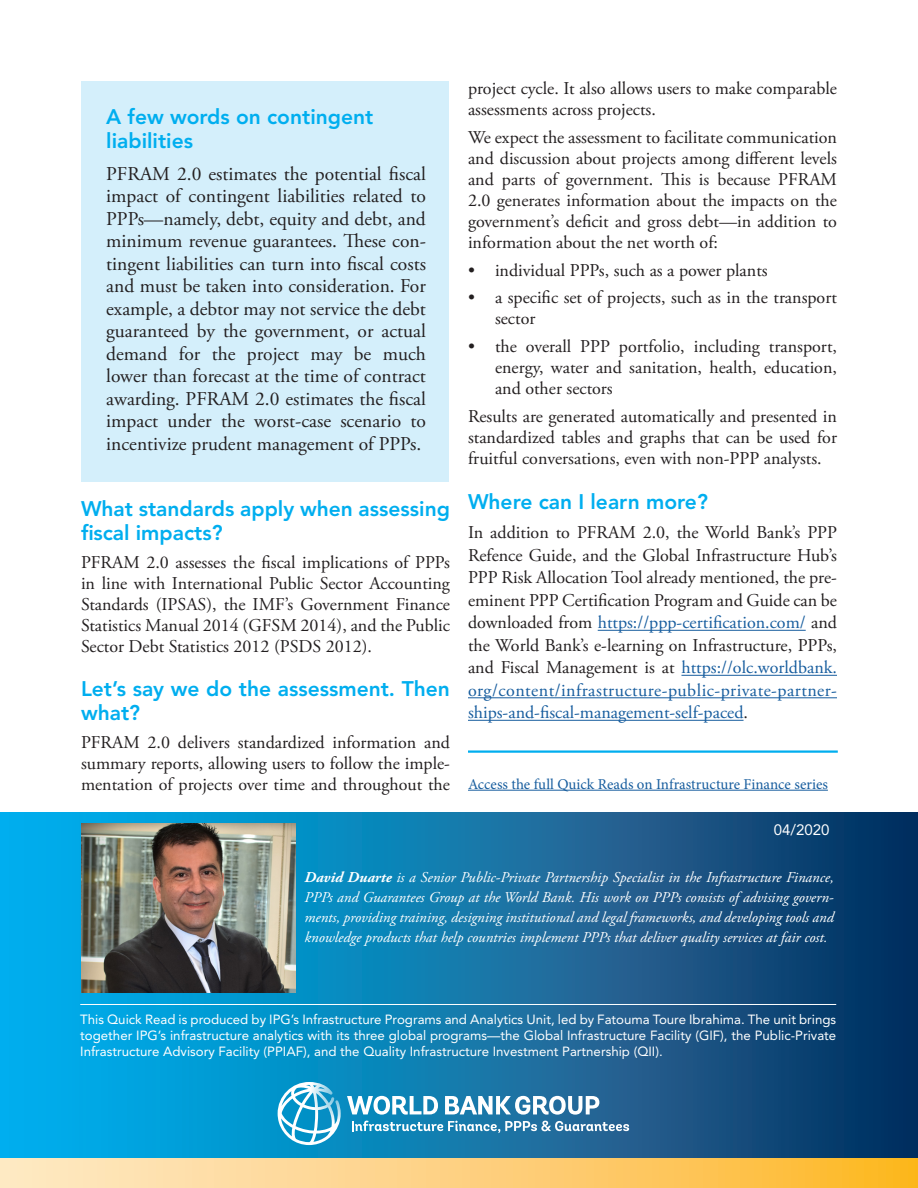
<style>
.page{position:relative;width:918px;height:1188px;background:#fff}
.page>*{position:absolute;margin:0;border:0;box-sizing:border-box;transform-origin:0 0}
.Questions{font:800 21px/24px "Avenir LT Std";color:#00aeef}
.Answers{font:19.5px/22.5px "Adobe Garamond Pro";color:#231f20;text-align:justify}
.Answers-2{font:18px/21px "Adobe Garamond Pro";color:#231f20;text-align:justify}
.Answers-3{font:italic 15px/20.2px "Adobe Garamond Pro";color:#fff;text-align:justify}
.t1{font:15px "Minion Pro";color:#175d9e}
.Questions-2{font:15px "Avenir LT Std";color:#fff}
.Questions-3{font:13.35px/15.9px "Avenir LT Std";color:#fff;text-align:justify}
.s1{color:#175d9e}
.s2{font-weight:700}
</style>
<div class="page">
<svg style="left:0;top:812px;width:918px;height:346px;background:#0e70a4"></svg>
<svg style="left:347px;top:1096px;width:252px;height:19px"></svg>
<svg style="left:352px;top:1121px;width:277px;height:12px"></svg>
<svg style="left:278px;top:1082px;width:63px;height:63px"></svg>
<hr style="left:598px;top:630px;width:208px;height:1px;background:#175d9e">
<hr style="left:681px;top:675px;width:156px;height:1px;background:#175d9e">
<hr style="left:468px;top:697px;width:369px;height:1px;background:#175d9e">
<hr style="left:468px;top:720px;width:276px;height:1px;background:#175d9e">
<svg style="left:0;top:1158px;width:918px;height:30px;background:#fdd07c"></svg>
<hr style="left:80px;top:1004px;width:756px;height:1px;background:#fff">
<img style="left:81px;top:823px;width:214px;height:170px">
<hr style="left:468px;top:790px;width:360px;height:1px;background:#175d9e">
<hr style="left:468px;top:750px;width:370px;height:3px;background:#00aeef">
<div style="left:81px;top:81px;width:368px;height:401px;background:#d4effb"></div>
<p class="Questions" style="left:106px;top:105px;width:269px">A few words on contingent liabilities</p>
<p class="Answers" style="left:106px;top:163px;width:321px">PFRAM 2.0 estimates the potential fiscal impact of contingent liabilities related to PPPs—namely, debt, equity and debt, and minimum revenue guarantees. These con&shy;tingent liabilities can turn into fiscal costs and must be taken into consideration. For example, a debtor may not service the debt guaranteed by the government, or actual demand for the project may be much lower than forecast at the time of contract awarding. PFRAM 2.0 estimates the fiscal impact under the worst-case scenario to incentivize prudent management of PPPs.</p>
<p class="Questions" style="left:81px;top:497px;width:370px">What standards apply when assessing fiscal impacts?</p>
<p class="Answers-2" style="left:81px;top:553px;width:371px">PFRAM 2.0 assesses the fiscal implications of PPPs in line with International Public Sector Accounting Standards (IPSAS), the IMF’s Government Finance Statistics Manual 2014 (GFSM 2014), and the Public Sector Debt Statistics 2012 (PSDS 2012).</p>
<p class="Questions" style="left:81px;top:677px;width:370px">Let’s say we do the assessment. Then what?</p>
<p class="Answers-2" style="left:81px;top:733px;width:371px">PFRAM 2.0 delivers standardized information and summary reports, allowing users to follow the imple&shy;mentation of projects over time and throughout the</p>
<p class="Answers-2" style="left:468px;top:78px;width:370px">project cycle. It also allows users to make comparable assessments across projects.</p>
<p class="Answers-2" style="left:468px;top:127px;width:371px">We expect the assessment to facilitate communication and discussion about projects among different levels and parts of government. This is because PFRAM 2.0 generates information about the impacts on the government’s deficit and gross debt—in addition to information about the net worth of:</p>
<p class="Answers-2" style="left:468px;top:260px;width:301px">• individual PPPs, such as a power plants</p>
<p class="Answers-2" style="left:495px;top:288px;width:344px;text-indent:-27px">• a specific set of projects, such as in the transport sector</p>
<p class="Answers-2" style="left:495px;top:336px;width:344px;text-indent:-27px">• the overall PPP portfolio, including transport, energy, water and sanitation, health, education, and other sectors</p>
<p class="Answers-2" style="left:468px;top:406px;width:370px">Results are generated automatically and presented in standardized tables and graphs that can be used for fruitful conversations, even with non-PPP analysts.</p>
<p class="Questions" style="left:468px;top:490px;width:241px">Where can I learn more?</p>
<p class="Answers-2" style="left:468px;top:522px;width:371px;line-height:22.5px">In addition to PFRAM 2.0, the World Bank’s PPP Refence Guide, and the Global Infrastructure Hub’s PPP Risk Allocation Tool already mentioned, the pre&shy;eminent PPP Certification Program and Guide can be downloaded from <span class="s1">https://ppp-certification.com/</span> and the World Bank’s e-learning on Infrastructure, PPPs, and Fiscal Management is at <span class="s1">https://olc.worldbank. org/content/infrastructure-public-private-partner&shy;ships-and-fiscal-management-self-paced</span>.</p>
<p class="t1" style="left:468px;top:774px;width:361px">Access the full Quick Reads on Infrastructure Finance series</p>
<p class="Questions-2" style="left:774px;top:821px;width:57px">04/2020</p>
<p class="Answers-3" style="left:305px;top:867px;width:531px"><span class="s2">David Duarte</span> is a Senior Public-Private Partnership Specialist in the Infrastructure Finance, PPPs and Guarantees Group at the World Bank. His work on PPPs consists of advising govern&shy;ments, providing training, designing institutional and legal frameworks, and developing tools and knowledge products that help countries implement PPPs that deliver quality services at fair cost.</p>
<p class="Questions-3" style="left:80px;top:1012px;width:758px">This Quick Read is produced by IPG’s Infrastructure Programs and Analytics Unit, led by Fatouma Toure Ibrahima. The unit brings together IPG’s infrastructure analytics with its three global programs—the Global Infrastructure Facility (GIF), the Public-Private Infrastructure Advisory Facility (PPIAF), and the Quality Infrastructure Investment Partnership (QII).</p>
</div>
